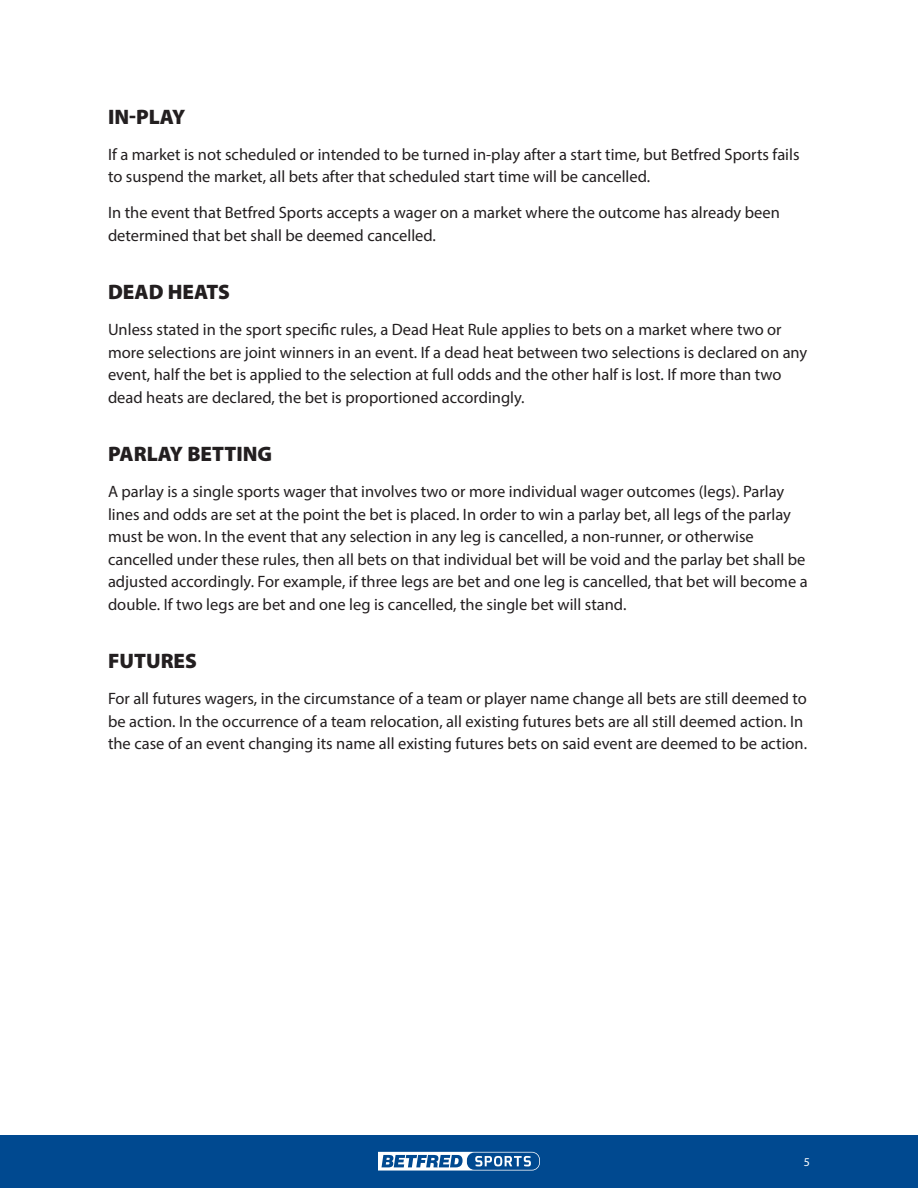
<style>
.page{position:relative;width:918px;height:1188px;background:#fff}
.page>*{position:absolute;margin:0;border:0;box-sizing:border-box;transform-origin:0 0}
.t1{font:21px "Myriad Variable Concept";letter-spacing:.235em;color:#231f20}
.t2{font:16.5px/22.5px "Myriad Variable Concept";letter-spacing:.165em;color:#231f20}
.t3{font:12px "Myriad Variable Concept";color:#fff}
</style>
<div class="page">
<div style="left:0;top:1135px;width:918px;height:53px;background:#004990"></div>
<svg style="left:378px;top:1152px;width:162px;height:19px"></svg>
<p class="t1" style="left:108px;top:104px;width:74px">IN-PLAY</p>
<p class="t2" style="left:108px;top:143px;width:691px">If a market is not scheduled or intended to be turned in-play after a start time,but Betfred Sports fails to suspend the market,allbets after that scheduled start time willbe cancelled.</p>
<p class="t2" style="left:108px;top:201px;width:670px">In the event that Betfred Sports accepts a wager on a market where the outcome has already been determined that bet shallbe deemed cancelled.</p>
<p class="t1" style="left:108px;top:280px;width:119px">DEAD HEATS</p>
<p class="t2" style="left:108px;top:318px;width:698px">Unless stated in the sport specific rules,a Dead Heat Rule applies to bets on a market where two or more selections are joint winners in an event.If a dead heat between two selections is declared on any event,half the bet is applied to the selection at fullodds and the other half is lost.If more than two dead heats are declared,the bet is proportioned accordingly.</p>
<p class="t1" style="left:108px;top:442px;width:160px">PARLAY BETTING</p>
<p class="t2" style="left:108px;top:480px;width:699px">A parlay is a single sports wager that involves two or more individualwager outcomes (legs).Parlay lines and odds are set at the point the bet is placed.In order to win a parlay bet,alllegs of the parlay must be won.In the event that any selection in any leg is cancelled,a non-runner,or otherwise cancelled under these rules,then allbets on that individualbet willbe void and the parlay bet shallbe adjusted accordingly.For example,if three legs are bet and one leg is cancelled,that bet willbecome a double.If two legs are bet and one leg is cancelled,the single bet willstand.</p>
<p class="t1" style="left:108px;top:649px;width:86px">FUTURES</p>
<p class="t2" style="left:108px;top:687px;width:700px">For allfutures wagers,in the circumstance of a team or player name change allbets are stilldeemed to be action.In the occurrence of a team relocation,allexisting futures bets are allstilldeemed action.In the case of an event changing its name allexisting futures bets on said event are deemed to be action.</p>
<p class="t3" style="left:804px;top:1155px;width:6px">5</p>
</div>
